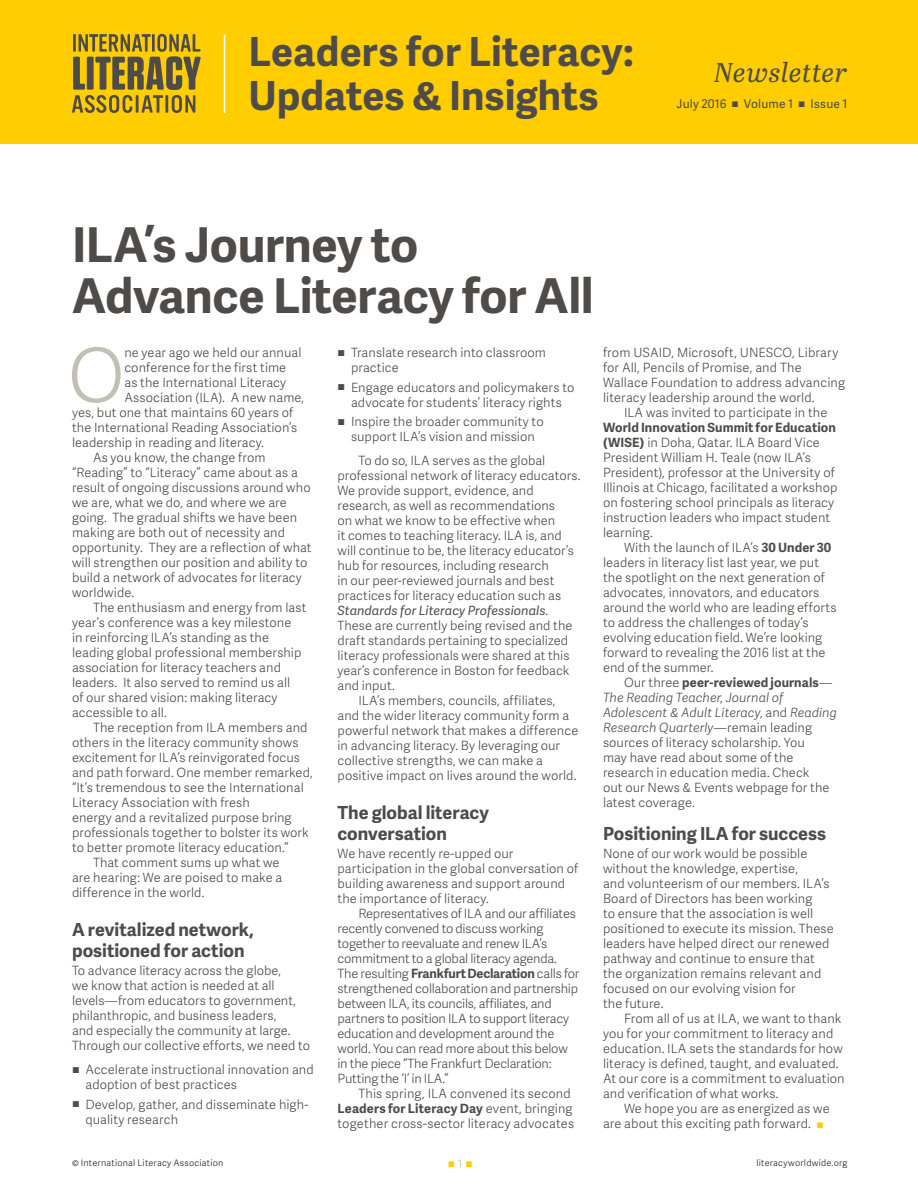
<style>
.page{position:relative;width:918px;height:1188px;background:#fff}
.page>*{position:absolute;margin:0;border:0;box-sizing:border-box;transform-origin:0 0}
.B1{font:300 74.85px "Adelle Sans";color:#c4bfb6}
.Subhead_1{font:700 48px/51px "Adelle Sans";letter-spacing:-.005em;color:#4e4b48}
.t1{font:700 40.05px/44px "Adelle Sans";letter-spacing:.005em;color:#4e4b48}
.t2{font:italic 27px "Abril Text";letter-spacing:.015em;color:#4e4b48}
.Subhead_2{font:700 18px/21px "Adelle Sans";color:#4e4b48}
.BC{font:300 12.75px/15px "Adelle Sans";letter-spacing:.005em;color:#4e4b48}
.BC_no_indent{font:300 12.75px/15px "Adelle Sans";letter-spacing:.005em;color:#4e4b48}
.BC-2{font:300 12.75px/15px "Adelle Sans";letter-spacing:-.02em;color:#4e4b48}
.B1-2{font:300 12.75px "Adelle Sans";letter-spacing:.005em;color:#4e4b48}
.t3{font:12px "Adelle Sans";letter-spacing:.01em;color:#4e4b48}
.t4{font:12px "Arial";color:#ffcd00}
.t5{font:300 9px "Adelle Sans";letter-spacing:.025em;color:#231f20}
.s1{font-family:"Arial"}
.s2{font-family:"Arial";font-weight:400}
.s3{font-weight:400;font-style:italic}
.s4{font-weight:700}
.s5{font-style:italic}
.s6{font-family:"Arial";font-weight:400;font-size:12px;color:#ffcd00}
.s7{font-family:"Adelle Sans";font-weight:300;color:#c4bfb6}
</style>
<div class="page">
<div style="left:0;top:0;width:918px;height:144px;background:#ffcd00"></div>
<svg style="left:72px;top:34px;width:129px;height:79px"></svg>
<hr style="left:224px;top:35px;width:1px;height:78px;background:#fff">
<h3 class="t1" style="left:248px;top:28px;width:387px">Leaders for Literacy:<br>Updates &amp; Insights</h3>
<p class="Subhead_1" style="left:72px;top:217px;width:523px">ILA’s Journey to<br>Advance Literacy for All</p>
<h3 class="t2" style="left:714px;top:53px;width:135px">Newsletter</h3>
<p class="t3" style="left:677px;top:96px;width:172px">July 2016 <span class="s1">■</span> Volume 1 <span class="s1">■</span> Issue 1</p>
<p class="B1" style="left:68px;top:322px;width:58px">O</p>
<p class="B1-2" style="left:124px;top:343px;width:179px">ne year ago we held our annual</p>
<p class="B1-2" style="left:124px;top:358px;width:163px">conference for the first time</p>
<p class="B1-2" style="left:124px;top:373px;width:163px">as the International Literacy</p>
<p class="B1-2" style="left:124px;top:388px;width:181px">Association (ILA). A new name,</p>
<p class="B1-2" style="left:72px;top:403px;width:223px">yes, but one that maintains 60 years of</p>
<p class="B1-2" style="left:72px;top:418px;width:227px">the International Reading Association’s</p>
<p class="B1-2" style="left:72px;top:433px;width:194px">leadership in reading and literacy.</p>
<p class="BC" style="left:72px;top:450px;width:241px;text-indent:21px">As you know, the change from “Reading” to “Literacy” came about as a result of ongoing discussions around who we are, what we do, and where we are going. The gradual shifts we have been making are both out of necessity and opportunity. They are a reflection of what will strengthen our position and ability to build a network of advocates for literacy worldwide.</p>
<p class="BC" style="left:72px;top:600px;width:236px;text-indent:21px">The enthusiasm and energy from last year’s conference was a key milestone<br>in reinforcing ILA’s standing as the leading global professional membership association for literacy teachers and leaders. It also served to remind us all<br>of our shared vision: making literacy accessible to all.</p>
<p class="BC" style="left:72px;top:720px;width:242px;text-indent:21px">The reception from ILA members and others in the literacy community shows excitement for ILA’s reinvigorated focus and path forward. One member remarked, “It’s tremendous to see the International Literacy Association with fresh<br>energy and a revitalized purpose bring professionals together to bolster its work to better promote literacy education.”</p>
<p class="BC" style="left:72px;top:855px;width:212px;text-indent:21px">That comment sums up what we are hearing: We are poised to make a difference in the world.</p>
<p class="Subhead_2" style="left:72px;top:918px;width:183px">A revitalized network, positioned for action</p>
<p class="BC_no_indent" style="left:72px;top:963px;width:240px">To advance literacy across the globe,<br>we know that action is needed at all levels—from educators to government, philanthropic, and business leaders,<br>and especially the community at large.<br>Through our collective efforts, we need to</p>
<p class="BC_no_indent" style="left:86px;top:1062px;width:230px;text-indent:-14px"><span class="s2">■</span> Accelerate instructional innovation and adoption of best practices</p>
<p class="BC_no_indent" style="left:86px;top:1096px;width:225px;text-indent:-14px"><span class="s2">■</span> Develop, gather, and disseminate high&shy;quality research</p>
<p class="BC_no_indent" style="left:351px;top:345px;width:197px;text-indent:-14px"><span class="s2">■</span> Translate research into classroom practice</p>
<p class="BC_no_indent" style="left:338px;top:379px;width:238px;text-align:center"><span class="s2">■</span> Engage educators and policymakers to advocate for students’ literacy rights</p>
<p class="BC_no_indent" style="left:338px;top:414px;width:208px;text-align:center"><span class="s2">■</span> Inspire the broader community to support ILA’s vision and mission</p>
<p class="BC_no_indent" style="left:338px;top:453px;width:245px;text-indent:21px">To do so, ILA serves as the global professional network of literacy educators.<br>We provide support, evidence, and research, as well as recommendations<br>on what we know to be effective when<br>it comes to teaching literacy. ILA is, and will continue to be, the literacy educator’s hub for resources, including research<br>in our peer-reviewed journals and best practices for literacy education such as <span class="s3">Standards for Literacy Professionals</span>.<br>These are currently being revised and the draft standards pertaining to specialized literacy professionals were shared at this year’s conference in Boston for feedback and input.</p>
<p class="BC" style="left:338px;top:693px;width:242px;text-indent:21px">ILA’s members, councils, affiliates, and the wider literacy community form a powerful network that makes a difference in advancing literacy. By leveraging our collective strengths, we can make a positive impact on lives around the world.</p>
<p class="Subhead_2" style="left:338px;top:801px;width:153px">The global literacy conversation</p>
<p class="BC_no_indent" style="left:338px;top:846px;width:242px">We have recently re-upped our participation in the global conversation of building awareness and support around the importance of literacy.</p>
<p class="BC-2" style="left:338px;top:906px;width:243px;text-indent:21px">Representatives of ILA and our affiliates recently convened to discuss working together to reevaluate and renew ILA’s commitment to a global literacy agenda.<br>The resulting <span class="s4">Frankfurt Declaration</span> calls for strengthened collaboration and partnership between ILA, its councils, affiliates, and partners to position ILA to support literacy education and development around the world. You can read more about this below in the piece “The Frankfurt Declaration:<br>Putting the ‘I’ in ILA.”</p>
<p class="BC" style="left:338px;top:1086px;width:238px;text-indent:21px">This spring, ILA convened its second<br><span class="s4">Leaders for Literacy Day</span> event, bringing together cross-sector literacy advocates</p>
<p class="BC" style="left:603px;top:345px;width:244px">from USAID, Microsoft, UNESCO, Library for All, Pencils of Promise, and The Wallace Foundation to address advancing literacy leadership around the world.</p>
<p class="BC" style="left:603px;top:405px;width:236px;text-indent:21px">ILA was invited to participate in the <span class="s4">World Innovation Summit for Education (WISE)</span> in Doha, Qatar. ILA Board Vice President William H. Teale (now ILA’s President), professor at the University of Illinois at Chicago, facilitated a workshop on fostering school principals as literacy instruction leaders who impact student learning.</p>
<p class="BC" style="left:603px;top:540px;width:235px;text-indent:21px">With the launch of ILA’s <span class="s4">30 Under 30 </span>leaders in literacy list last year, we put the spotlight on the next generation of advocates, innovators, and educators around the world who are leading efforts to address the challenges of today’s evolving education field. We’re looking forward to revealing the 2016 list at the end of the summer.</p>
<p class="BC" style="left:603px;top:675px;width:235px;text-indent:21px">Our three <span class="s4">peer-reviewed journals</span>— <span class="s5">The Reading Teacher</span>, <span class="s5">Journal of Adolescent &amp; Adult Literacy</span>, and <span class="s5">Reading Research Quarterly</span>—remain leading sources of literacy scholarship. You<br>may have read about some of the research in education media. Check<br>out our News &amp; Events webpage for the latest coverage.</p>
<p class="Subhead_2" style="left:603px;top:822px;width:225px">Positioning ILA for success</p>
<p class="BC_no_indent" style="left:603px;top:846px;width:232px">None of our work would be possible without the knowledge, expertise,<br>and volunteerism of our members. ILA’s Board of Directors has been working<br>to ensure that the association is well positioned to execute its mission. These leaders have helped direct our renewed pathway and continue to ensure that the organization remains relevant and focused on our evolving vision for<br>the future.</p>
<p class="BC" style="left:603px;top:1011px;width:243px;text-indent:21px">From all of us at ILA, we want to thank you for your commitment to literacy and education. ILA sets the standards for how literacy is defined, taught, and evaluated.<br>At our core is a commitment to evaluation and verification of what works.</p>
<p class="BC" style="left:603px;top:1101px;width:228px;text-indent:21px">We hope you are as energized as we are about this exciting path forward. <span class="s6">■</span></p>
<p class="t5" style="left:72px;top:1156px;width:153px">© International Literacy Association</p>
<p class="t5" style="left:756px;top:1156px;width:93px">literacyworldwide.org</p>
<p class="t4" style="left:448px;top:1155px;width:26px">■ <span class="s7">1</span> ■</p>
</div>
